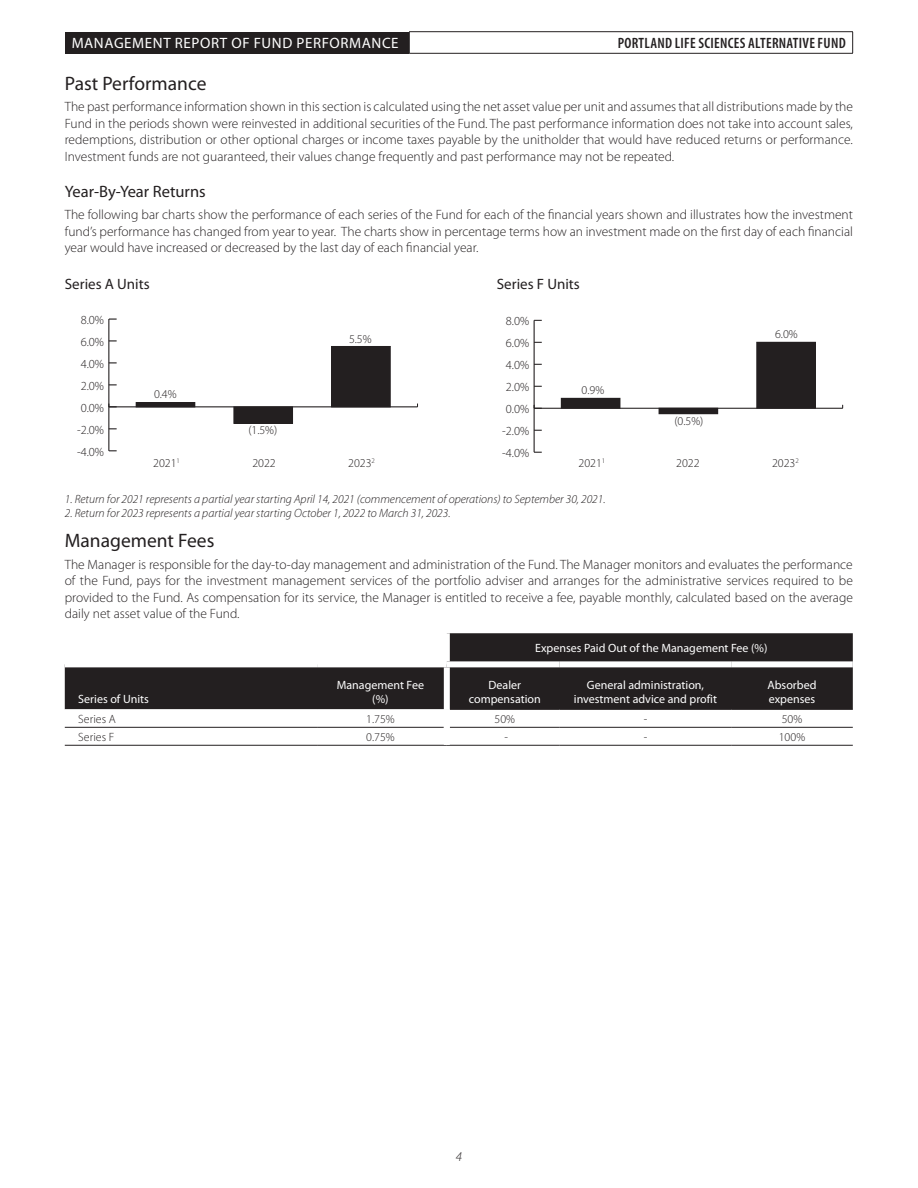
<style>
.page{position:relative;width:918px;height:1188px;background:#fff}
.page>*{position:absolute;margin:0;border:0;box-sizing:border-box;transform-origin:0 0}
.SECTION_HEADS{font:19.5px "Myriad Pro";color:#231f20}
.t1{font:18px "Myriad Pro";color:#231f20}
.COMMENTARY_Head{font:16.5px "Myriad Pro";color:#231f20}
.t2{font:600 condensed 15px "Myriad Pro";letter-spacing:.02em;color:#231f20}
.t3{font:15px "Myriad Pro";letter-spacing:.04em;color:#fff}
.COMMENTARY_Head-2{font:15px "Myriad Pro";color:#231f20}
.COMMENTARY_Body{font:300 13.5px/16.5px "Myriad Pro";color:#231f20;text-align:justify}
.t4{font:italic 300 13.5px "Myriad Pro";color:#231f20}
.t5{font:300 12.3px "Myriad Pro";color:#231f20}
.TABLE_FOOTNOTE_NO{font:italic 300 12px "Myriad Pro";color:#231f20}
.TABLE_SUBHEADS_REV{font:12px/13.5px "Myriad Pro";color:#fff;text-align:center}
.TABLE_BODY_Left_Al{font:300 12px "Myriad Pro";color:#231f20}
.TABLE_SUBHEADS_Rev{font:12px "Myriad Pro";color:#fff}
.TABLE_BODY_CENTRE{font:300 12px "Myriad Pro";color:#231f20}
</style>
<div class="page">
<div style="left:65px;top:32px;width:344px;height:21px;background:#231f20"></div>
<hr style="left:409px;top:31px;width:444px;height:1px;background:#231f20">
<svg style="left:409px;top:32px;width:1px;height:21px"></svg>
<svg style="left:852px;top:32px;width:1px;height:21px"></svg>
<hr style="left:409px;top:53px;width:444px;height:1px;background:#231f20">
<hr style="left:109px;top:407px;width:309px;height:1px;background:#231f20">
<hr style="left:109px;top:319px;width:1px;height:132px;background:#231f20">
<svg style="left:109px;top:404px;width:8px;height:4px"></svg>
<div style="left:332px;top:346px;width:58px;height:61px;background:#231f20"></div>
<div style="left:331px;top:346px;width:60px;height:61px;border:1px solid #231f20"></div>
<div style="left:234px;top:407px;width:59px;height:16px;background:#231f20"></div>
<div style="left:234px;top:407px;width:59px;height:17px;border:1px solid #231f20"></div>
<hr style="left:136px;top:403px;width:59px;height:4px;background:#231f20">
<div style="left:136px;top:402px;width:59px;height:5px;border:1px solid #231f20"></div>
<hr style="left:534px;top:408px;width:309px;height:1px;background:#231f20">
<hr style="left:534px;top:320px;width:1px;height:132px;background:#231f20">
<div style="left:757px;top:342px;width:58px;height:66px;background:#231f20"></div>
<div style="left:756px;top:342px;width:60px;height:67px;border:1px solid #231f20"></div>
<div style="left:659px;top:408px;width:59px;height:6px;background:#231f20"></div>
<div style="left:561px;top:398px;width:59px;height:10px;background:#231f20"></div>
<div style="left:561px;top:398px;width:59px;height:11px;border:1px solid #231f20"></div>
<svg style="left:65px;top:633px;width:788px;height:76px;fill:#231f20"></svg>
<svg style="left:65px;top:709px;width:788px;height:36px"></svg>
<hr style="left:450px;top:709px;width:110px;height:1px;background:#231f20">
<hr style="left:560px;top:709px;width:171px;height:1px;background:#231f20">
<hr style="left:731px;top:709px;width:122px;height:1px;background:#231f20">
<hr style="left:65px;top:727px;width:252px;height:1px;background:#231f20">
<hr style="left:317px;top:727px;width:127px;height:1px;background:#231f20">
<hr style="left:450px;top:727px;width:110px;height:1px;background:#231f20">
<hr style="left:560px;top:727px;width:171px;height:1px;background:#231f20">
<hr style="left:731px;top:727px;width:122px;height:1px;background:#231f20">
<hr style="left:65px;top:745px;width:252px;height:1px;background:#231f20">
<hr style="left:317px;top:745px;width:130px;height:1px;background:#231f20">
<hr style="left:447px;top:745px;width:113px;height:1px;background:#231f20">
<hr style="left:560px;top:745px;width:171px;height:1px;background:#231f20">
<hr style="left:731px;top:745px;width:122px;height:1px;background:#231f20">
<div style="left:444px;top:633px;width:6px;height:28px;background:#fff"></div>
<div style="left:444px;top:667px;width:6px;height:42px;background:#fff"></div>
<div style="left:444px;top:709px;width:6px;height:18px;background:#fff"></div>
<div style="left:444px;top:727px;width:6px;height:18px;background:#fff"></div>
<div style="left:447px;top:661px;width:113px;height:6px;background:#fff"></div>
<div style="left:560px;top:661px;width:171px;height:6px;background:#fff"></div>
<div style="left:731px;top:661px;width:122px;height:6px;background:#fff"></div>
<div style="left:65px;top:661px;width:252px;height:6px;background:#fff"></div>
<div style="left:317px;top:661px;width:130px;height:6px;background:#fff"></div>
<p class="t3" style="left:72px;top:34px;width:328px">MANAGEMENT REPORT OF FUND PERFORMANCE</p>
<p class="t2" style="left:618px;top:34px;width:230px">PORTLAND LIFE SCIENCES ALTERNATIVE FUND</p>
<p class="SECTION_HEADS" style="left:65px;top:72px;width:143px">Past Performance</p>
<p class="COMMENTARY_Body" style="left:65px;top:98px;width:790px">The past performance information shown in this section is calculated using the net asset value per unit and assumes that all distributions made by the Fund in the periods shown were reinvested in additional securities of the Fund. The past performance information does not take into account sales, redemptions, distribution or other optional charges or income taxes payable by the unitholder that would have reduced returns or performance.<br>Investment funds are not guaranteed, their values change frequently and past performance may not be repeated.</p>
<p class="COMMENTARY_Head" style="left:65px;top:181px;width:142px">Year-By-Year Returns</p>
<p class="COMMENTARY_Body" style="left:65px;top:206px;width:790px">The following bar charts show the performance of each series of the Fund for each of the financial years shown and illustrates how the investment fund’s performance has changed from year to year. The charts show in percentage terms how an investment made on the first day of each financial year would have increased or decreased by the last day of each financial year.</p>
<p class="COMMENTARY_Head-2" style="left:65px;top:275px;width:86px">Series A Units</p>
<p class="COMMENTARY_Head-2" style="left:497px;top:275px;width:85px">Series F Units</p>
<p class="t5" style="left:506px;top:100px;width:25px">2.0%</p>
<p class="t5" style="left:506px;top:122px;width:25px">0.0%</p>
<p class="t5" style="left:502px;top:144px;width:29px">-2.0%</p>
<p class="t5" style="left:81px;top:312px;width:25px">8.0%</p>
<p class="t5" style="left:506px;top:313px;width:25px">8.0%</p>
<p class="t5" style="left:81px;top:334px;width:25px">6.0%</p>
<p class="TABLE_BODY_Left_Al" style="left:349px;top:332px;width:24px">5.5%</p>
<p class="t5" style="left:506px;top:335px;width:25px">6.0%</p>
<p class="TABLE_BODY_Left_Al" style="left:775px;top:327px;width:24px">6.0%</p>
<p class="t5" style="left:81px;top:356px;width:25px">4.0%</p>
<p class="t5" style="left:506px;top:357px;width:25px">4.0%</p>
<p class="t5" style="left:81px;top:378px;width:25px">2.0%</p>
<p class="TABLE_BODY_Left_Al" style="left:154px;top:387px;width:24px">0.4%</p>
<p class="t5" style="left:506px;top:379px;width:25px">2.0%</p>
<p class="TABLE_BODY_Left_Al" style="left:582px;top:382px;width:24px">0.9%</p>
<p class="t5" style="left:81px;top:400px;width:25px">0.0%</p>
<p class="t5" style="left:506px;top:401px;width:25px">0.0%</p>
<p class="t5" style="left:77px;top:422px;width:29px">-2.0%</p>
<p class="TABLE_BODY_Left_Al" style="left:248px;top:423px;width:31px">(1.5%)</p>
<p class="t5" style="left:502px;top:423px;width:29px">-2.0%</p>
<p class="TABLE_BODY_Left_Al" style="left:674px;top:414px;width:31px">(0.5%)</p>
<p class="t5" style="left:77px;top:444px;width:29px">-4.0%</p>
<p class="TABLE_BODY_Left_Al" style="left:153px;top:456px;width:28px">2021<sup>1</sup></p>
<p class="TABLE_BODY_Left_Al" style="left:252px;top:456px;width:25px">2022</p>
<p class="TABLE_BODY_Left_Al" style="left:348px;top:456px;width:28px">2023<sup>2</sup></p>
<p class="t5" style="left:502px;top:445px;width:29px">-4.0%</p>
<p class="TABLE_BODY_Left_Al" style="left:579px;top:456px;width:28px">2021<sup>1</sup></p>
<p class="TABLE_BODY_Left_Al" style="left:676px;top:456px;width:25px">2022</p>
<p class="TABLE_BODY_Left_Al" style="left:772px;top:456px;width:28px">2023<sup>2</sup></p>
<p class="TABLE_FOOTNOTE_NO" style="left:65px;top:492px;width:542px">1. Return for 2021 represents a partial year starting April 14, 2021 (commencement of operations) to September 30, 2021.</p>
<p class="TABLE_FOOTNOTE_NO" style="left:65px;top:506px;width:387px">2. Return for 2023 represents a partial year starting October 1, 2022 to March 31, 2023.</p>
<p class="SECTION_HEADS" style="left:65px;top:529px;width:151px">Management Fees</p>
<p class="COMMENTARY_Body" style="left:65px;top:556px;width:790px">The Manager is responsible for the day-to-day management and administration of the Fund. The Manager monitors and evaluates the performance of the Fund, pays for the investment management services of the portfolio adviser and arranges for the administrative services required to be provided to the Fund. As compensation for its service, the Manager is entitled to receive a fee, payable monthly, calculated based on the average daily net asset value of the Fund.</p>
<p class="TABLE_SUBHEADS_Rev" style="left:535px;top:640px;width:234px">Expenses Paid Out of the Management Fee (%)</p>
<p class="TABLE_SUBHEADS_Rev" style="left:78px;top:691px;width:72px">Series of Units</p>
<p class="t1" style="left:127px;top:535px;width:58px">Series F</p>
<p class="t5" style="left:81px;top:592px;width:25px">8.0%</p>
<p class="t5" style="left:81px;top:614px;width:25px">6.0%</p>
<p class="TABLE_SUBHEADS_REV" style="left:469px;top:678px;width:73px">Dealer compensation</p>
<p class="TABLE_SUBHEADS_REV" style="left:574px;top:678px;width:145px">General administration, investment advice and profit</p>
<p class="TABLE_SUBHEADS_REV" style="left:767px;top:678px;width:51px">Absorbed</p>
<p class="TABLE_SUBHEADS_REV" style="left:337px;top:678px;width:89px">Management Fee</p>
<p class="TABLE_SUBHEADS_REV" style="left:372px;top:692px;width:18px">(%)</p>
<p class="TABLE_SUBHEADS_REV" style="left:769px;top:692px;width:48px">expenses</p>
<p class="TABLE_BODY_Left_Al" style="left:78px;top:711px;width:39px">Series A</p>
<p class="TABLE_BODY_CENTRE" style="left:366px;top:711px;width:30px">1.75%</p>
<p class="TABLE_BODY_CENTRE" style="left:495px;top:712px;width:22px">50%</p>
<p class="TABLE_BODY_CENTRE" style="left:644px;top:712px;width:5px">-</p>
<p class="TABLE_BODY_CENTRE" style="left:782px;top:712px;width:22px">50%</p>
<p class="TABLE_BODY_Left_Al" style="left:78px;top:730px;width:38px">Series F</p>
<p class="TABLE_BODY_CENTRE" style="left:366px;top:730px;width:30px">0.75%</p>
<p class="TABLE_BODY_CENTRE" style="left:504px;top:730px;width:5px">-</p>
<p class="TABLE_BODY_CENTRE" style="left:644px;top:730px;width:5px">-</p>
<p class="TABLE_BODY_CENTRE" style="left:779px;top:730px;width:28px">100%</p>
<p class="t5" style="left:77px;top:724px;width:29px">-4.0%</p>
<p class="t4" style="left:456px;top:1148px;width:8px">4</p>
</div>
